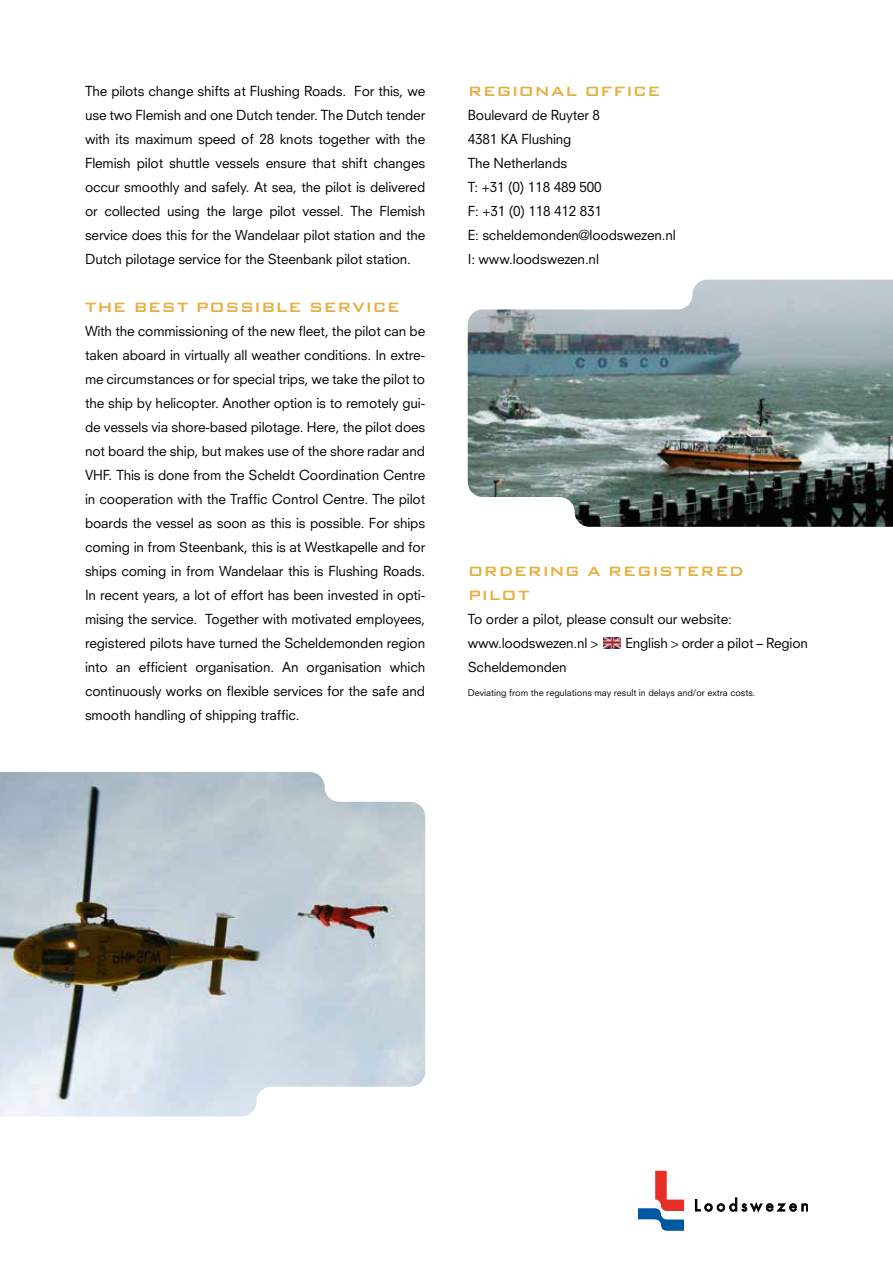
<style>
.page{position:relative;width:893px;height:1263px;background:#fff}
.page>*{position:absolute;margin:0;border:0;box-sizing:border-box;transform-origin:0 0}
.t1{font:500 18px/24px "Bank Gothic BT";letter-spacing:.01em;color:#e8af3e}
.t2{font:13.5px/24px "Neuzeit SLT Std";letter-spacing:-.01em;color:#000;text-align:justify}
.t3{font:9px "Neuzeit SLT Std";color:#000}
</style>
<div class="page">
<svg style="left:638px;top:1171px;width:46px;height:60px"></svg>
<svg style="left:695px;top:1198px;width:113px;height:13px"></svg>
<img style="left:604px;top:637px;width:17px;height:12px">
<img style="left:468px;top:280px;width:425px;height:247px">
<img style="left:0;top:772px;width:425px;height:344px">
<p class="t2" style="left:85px;top:79px;width:342px">The pilots change shifts at Flushing Roads. For this, we use two Flemish and one Dutch tender. The Dutch tender with its maximum speed of 28 knots together with the Flemish pilot shuttle vessels ensure that shift changes occur smoothly and safely. At sea, the pilot is delivered or collected using the large pilot vessel. The Flemish service does this for the Wandelaar pilot station and the Dutch pilotage service for the Steenbank pilot station.</p>
<h1 class="t1" style="left:85px;top:295px;width:317px">THE BEST POSSIBLE SERVICE</h1>
<p class="t2" style="left:85px;top:319px;width:342px">With the commissioning of the new fleet, the pilot can be taken aboard in virtually all weather conditions. In extre&shy;me circumstances or for special trips, we take the pilot to the ship by helicopter. Another option is to remotely gui&shy;de vessels via shore-based pilotage. Here, the pilot does not board the ship, but makes use of the shore radar and VHF. This is done from the Scheldt Coordination Centre in cooperation with the Traffic Control Centre. The pilot boards the vessel as soon as this is possible. For ships coming in from Steenbank, this is at Westkapelle and for ships coming in from Wandelaar this is Flushing Roads.<br>In recent years, a lot of effort has been invested in opti&shy;mising the service. Together with motivated employees, registered pilots have turned the Scheldemonden region into an efficient organisation. An organisation which continuously works on flexible services for the safe and smooth handling of shipping traffic.</p>
<h1 class="t1" style="left:468px;top:79px;width:195px">REGIONAL OFFICE</h1>
<p class="t2" style="left:468px;top:103px;width:209px;text-align:left">Boulevard de Ruyter 8<br>4381 KA Flushing<br>The Netherlands<br>T: +31 (0) 118 489 500<br>F: +31 (0) 118 412 831<br>E: scheldemonden@loodswezen.nl<br>I: www.loodswezen.nl</p>
<h1 class="t1" style="left:468px;top:559px;width:278px">ORDERING A REGISTERED<br>PILOT</h1>
<p class="t2" style="left:468px;top:607px;width:266px">To order a pilot, please consult our website: www.loodswezen.nl &gt;</p>
<p class="t2" style="left:625px;top:631px;width:184px">English &gt; order a pilot – Region</p>
<p class="t2" style="left:468px;top:655px;width:100px">Scheldemonden</p>
<p class="t3" style="left:468px;top:687px;width:289px">Deviating from the regulations may result in delays and/or extra costs.</p>
</div>
